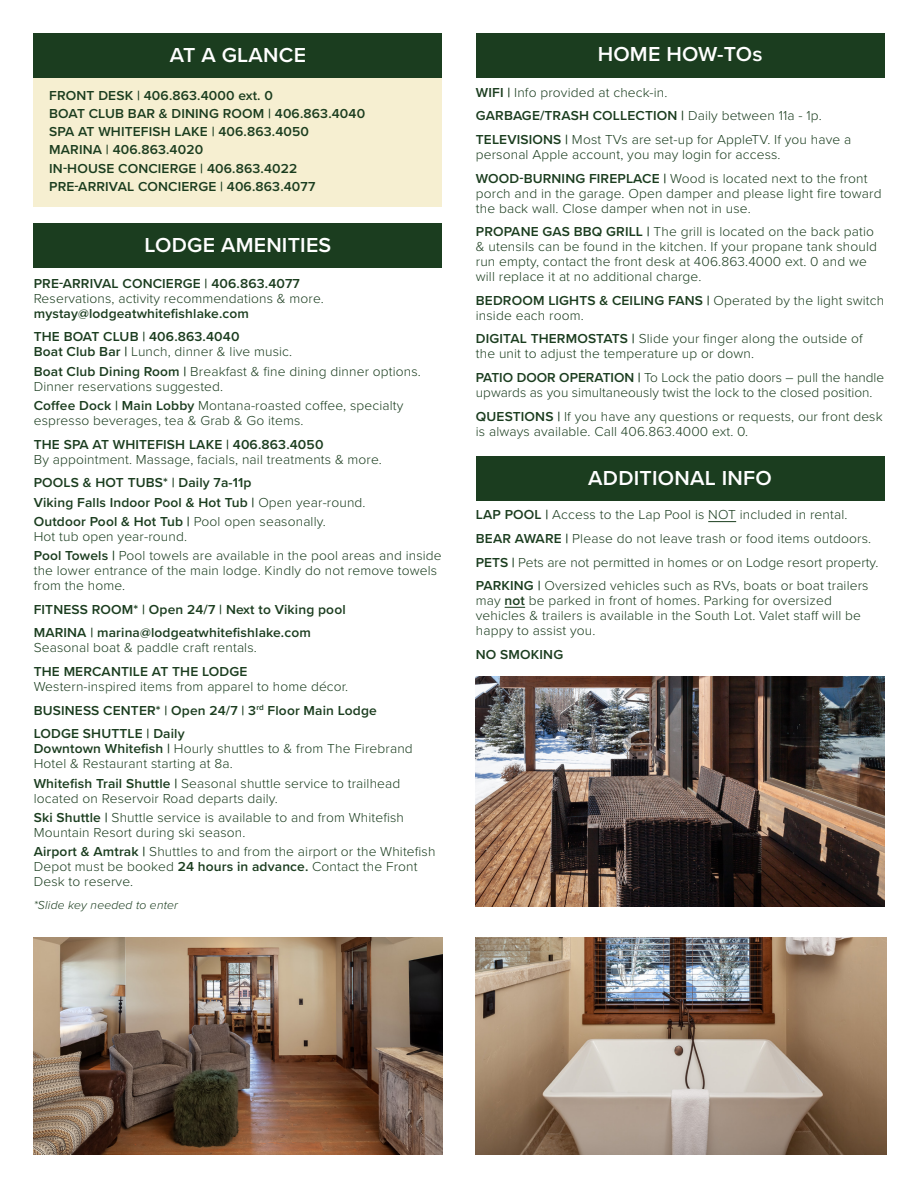
<style>
.page{position:relative;width:918px;height:1188px;background:#fff}
.page>*{position:absolute;margin:0;border:0;box-sizing:border-box;transform-origin:0 0}
.t1{font:600 21px "Proxima Nova";letter-spacing:.01em;color:#fff}
.t2{font:300 13.5px/15px "Proxima Nova";letter-spacing:.01em;color:#1b3d1f}
.t3{font:600 13.5px "Proxima Nova";letter-spacing:.01em;color:#1b3d1f}
.t4{font:italic 300 12px "Proxima Nova";letter-spacing:.01em;color:#1b3d1f}
.s1{font-weight:600}
.s2{font-weight:300}
</style>
<div class="page">
<img style="left:34px;top:937px;width:408px;height:217px">
<img style="left:476px;top:677px;width:408px;height:230px">
<div style="left:476px;top:33px;width:408px;height:44px;background:#1b3d1f"></div>
<div style="left:476px;top:456px;width:408px;height:44px;background:#1b3d1f"></div>
<svg style="left:708px;top:521px;width:28px;height:1px"></svg>
<svg style="left:505px;top:607px;width:20px;height:1px"></svg>
<div style="left:34px;top:72px;width:408px;height:135px;background:#f6efd1"></div>
<div style="left:34px;top:34px;width:408px;height:44px;background:#1b3d1f"></div>
<div style="left:34px;top:224px;width:408px;height:44px;background:#1b3d1f"></div>
<img style="left:476px;top:937px;width:411px;height:217px">
<p class="t1" style="left:170px;top:39px;width:138px">AT A GLANCE</p>
<p class="t3" style="left:49px;top:85px;width:225px">FRONT DESK | 406.863.4000 ext. 0</p>
<p class="t3" style="left:49px;top:103px;width:317px">BOAT CLUB BAR &amp; DINING ROOM | 406.863.4040</p>
<p class="t3" style="left:49px;top:122px;width:261px">SPA AT WHITEFISH LAKE | 406.863.4050</p>
<p class="t3" style="left:49px;top:140px;width:155px">MARINA | 406.863.4020</p>
<p class="t3" style="left:49px;top:158px;width:250px">IN-HOUSE CONCIERGE | 406.863.4022</p>
<p class="t3" style="left:49px;top:176px;width:268px">PRE-ARRIVAL CONCIERGE | 406.863.4077</p>
<p class="t1" style="left:145px;top:230px;width:188px">LODGE AMENITIES</p>
<p class="t3" style="left:34px;top:273px;width:268px">PRE-ARRIVAL CONCIERGE | 406.863.4077</p>
<p class="t2" style="left:34px;top:290px;width:292px">Reservations, activity recommendations &amp; more.</p>
<p class="t3" style="left:34px;top:303px;width:217px">mystay@lodgeatwhitefishlake.com</p>
<p class="t3" style="left:34px;top:327px;width:207px">THE BOAT CLUB | 406.863.4040</p>
<p class="t2" style="left:34px;top:344px;width:260px"><span class="s1">Boat Club Bar |</span> Lunch, dinner &amp; live music.</p>
<p class="t2" style="left:34px;top:363px;width:389px"><span class="s1">Boat Club Dining Room |</span> Breakfast &amp; fine dining dinner options.<br>Dinner reservations suggested.</p>
<p class="t2" style="left:34px;top:397px;width:371px"><span class="s1">Coffee Dock | Main Lobby</span> Montana-roasted coffee, specialty espresso beverages, tea &amp; Grab &amp; Go items.</p>
<p class="t3" style="left:34px;top:434px;width:291px">THE SPA AT WHITEFISH LAKE | 406.863.4050</p>
<p class="t2" style="left:34px;top:451px;width:350px">By appointment. Massage, facials, nail treatments &amp; more.</p>
<p class="t3" style="left:34px;top:473px;width:219px">POOLS &amp; HOT TUBS* | Daily 7a-11p</p>
<p class="t3" style="left:34px;top:492px;width:333px">Viking Falls Indoor Pool &amp; Hot Tub | <span class="s2">Open year-round.</span></p>
<p class="t3" style="left:34px;top:511px;width:294px">Outdoor Pool &amp; Hot Tub | <span class="s2">Pool open seasonally.</span></p>
<p class="t2" style="left:34px;top:528px;width:155px">Hot tub open year-round.</p>
<p class="t2" style="left:34px;top:547px;width:409px"><span class="s1">Pool Towels |</span> Pool towels are available in the pool areas and inside the lower entrance of the main lodge. Kindly do not remove towels from the home.</p>
<p class="t3" style="left:34px;top:599px;width:313px">FITNESS ROOM* | Open 24/7 | Next to Viking pool</p>
<p class="t3" style="left:34px;top:623px;width:279px">MARINA | marina@lodgeatwhitefishlake.com</p>
<p class="t2" style="left:34px;top:640px;width:225px">Seasonal boat &amp; paddle craft rentals.</p>
<p class="t3" style="left:34px;top:662px;width:215px">THE MERCANTILE AT THE LODGE</p>
<p class="t2" style="left:34px;top:678px;width:316px">Western-inspired items from apparel to home décor.</p>
<p class="t3" style="left:34px;top:700px;width:345px">BUSINESS CENTER* | Open 24/7 | 3<sup>rd</sup> Floor Main Lodge</p>
<p class="t3" style="left:34px;top:724px;width:152px">LODGE SHUTTLE | Daily</p>
<p class="t2" style="left:34px;top:741px;width:381px"><span class="s1">Downtown Whitefish |</span> Hourly shuttles to &amp; from The Firebrand<br>Hotel &amp; Restaurant starting at 8a.</p>
<p class="t2" style="left:34px;top:775px;width:368px"><span class="s1">Whitefish Trail Shuttle |</span> Seasonal shuttle service to trailhead located on Reservoir Road departs daily.</p>
<p class="t2" style="left:34px;top:809px;width:372px"><span class="s1">Ski Shuttle |</span> Shuttle service is available to and from Whitefish<br>Mountain Resort during ski season.</p>
<p class="t2" style="left:34px;top:844px;width:403px"><span class="s1">Airport &amp; Amtrak |</span> Shuttles to and from the airport or the Whitefish<br>Depot must be booked <span class="s1">24 hours in advance.</span> Contact the Front<br>Desk to reserve.</p>
<p class="t4" style="left:34px;top:896px;width:146px">*Slide key needed to enter</p>
<p class="t1" style="left:598px;top:39px;width:166px">HOME HOW-TOs</p>
<p class="t2" style="left:476px;top:84px;width:193px"><span class="s1">WIFI |</span> Info provided at check-in.</p>
<p class="t3" style="left:476px;top:106px;width:347px">GARBAGE/TRASH COLLECTION | <span class="s2">Daily between 11a - 1p.</span></p>
<p class="t2" style="left:476px;top:131px;width:377px"><span class="s1">TELEVISIONS |</span> Most TVs are set-up for AppleTV. If you have a personal Apple account, you may login for access.</p>
<p class="t2" style="left:476px;top:170px;width:407px"><span class="s1">WOOD-BURNING FIREPLACE |</span> Wood is located next to the front porch and in the garage. Open damper and please light fire toward the back wall. Close damper when not in use.</p>
<p class="t2" style="left:476px;top:223px;width:403px"><span class="s1">PROPANE GAS BBQ GRILL |</span> The grill is located on the back patio &amp; utensils can be found in the kitchen. If your propane tank should run empty, contact the front desk at 406.863.4000 ext. 0 and we will replace it at no additional charge.</p>
<p class="t2" style="left:476px;top:292px;width:410px"><span class="s1">BEDROOM LIGHTS &amp; CEILING FANS |</span> Operated by the light switch inside each room.</p>
<p class="t2" style="left:476px;top:331px;width:388px"><span class="s1">DIGITAL THERMOSTATS |</span> Slide your finger along the outside of the unit to adjust the temperature up or down.</p>
<p class="t2" style="left:476px;top:369px;width:410px"><span class="s1">PATIO DOOR OPERATION |</span> To Lock the patio doors – pull the handle upwards as you simultaneously twist the lock to the closed position.</p>
<p class="t2" style="left:476px;top:408px;width:408px"><span class="s1">QUESTIONS |</span> If you have any questions or requests, our front desk is always available. Call 406.863.4000 ext. 0.</p>
<p class="t1" style="left:588px;top:462px;width:185px">ADDITIONAL INFO</p>
<p class="t2" style="left:476px;top:507px;width:373px"><span class="s1">LAP POOL |</span> Access to the Lap Pool is NOT included in rental.</p>
<p class="t2" style="left:476px;top:530px;width:397px"><span class="s1">BEAR AWARE |</span> Please do not leave trash or food items outdoors.</p>
<p class="t2" style="left:476px;top:554px;width:404px"><span class="s1">PETS |</span> Pets are not permitted in homes or on Lodge resort property.</p>
<p class="t2" style="left:476px;top:578px;width:394px"><span class="s1">PARKING |</span> Oversized vehicles such as RVs, boats or boat trailers may <span class="s1">not</span> be parked in front of homes. Parking for oversized vehicles &amp; trailers is available in the South Lot. Valet staff will be happy to assist you.</p>
<p class="t3" style="left:476px;top:644px;width:89px">NO SMOKING</p>
</div>
